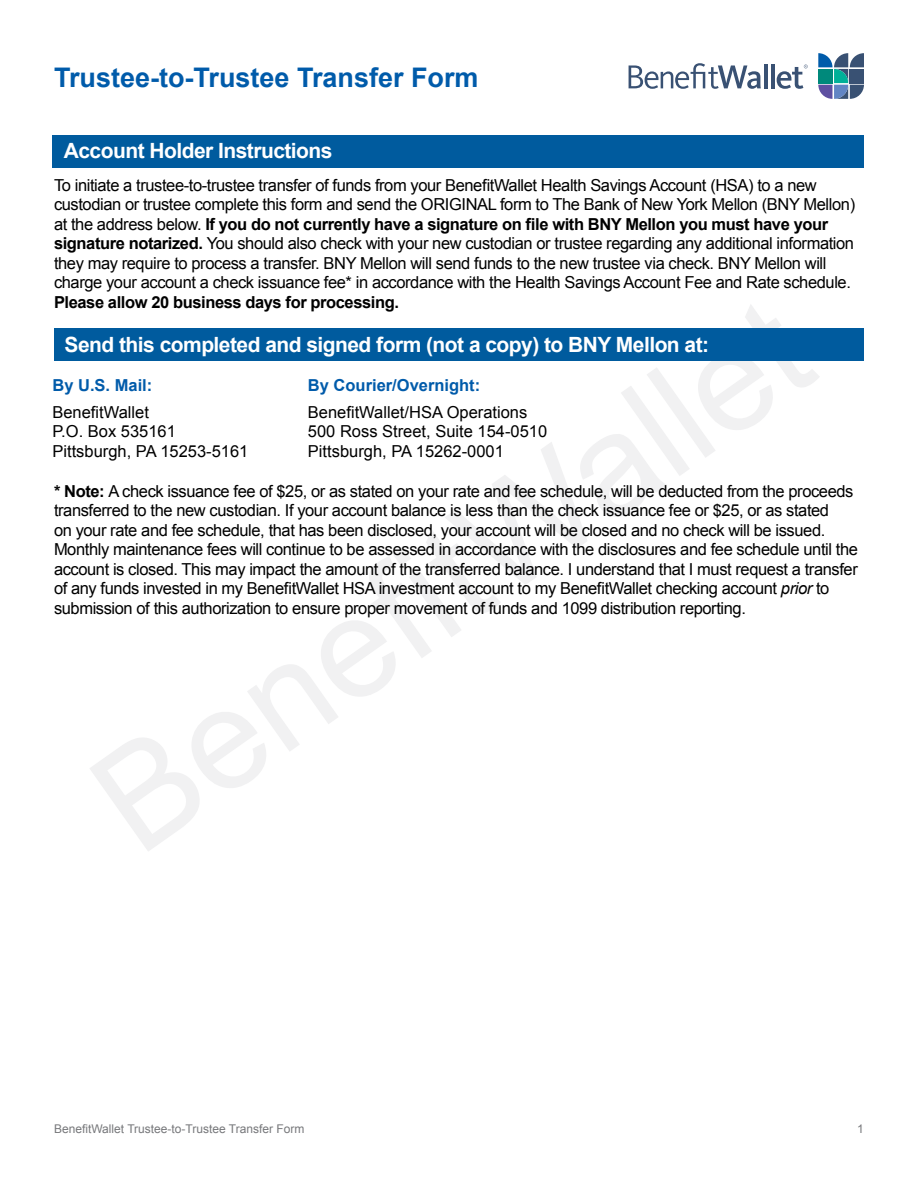
<style>
.page{position:relative;width:918px;height:1188px;background:#fff}
.page>*{position:absolute;margin:0;border:0;box-sizing:border-box;transform-origin:0 0}
.t1{font:700 27px "Arial";color:#005baa}
.t2{font:700 21px "Arial";letter-spacing:-.025em;color:#fff}
.t3{font:16.5px/19.5px "Arial";letter-spacing:-.025em;color:#000}
.t4{font:16.5px/19.5px "Arial";color:#000}
.t5{font:700 16.5px "Arial";letter-spacing:-.025em;color:#000}
.t6{font:700 16.5px "Arial";color:#005baa}
.t7{font:12px "Arial";color:#77787b}
.s1{font-weight:700}
.s2{font-style:italic}
</style>
<div class="page">
<div style="left:54px;top:328px;width:810px;height:33px;background:#005b9e"></div>
<div style="left:52px;top:135px;width:812px;height:32px;background:#005b9e"></div>
<svg style="left:818px;top:53px;width:46px;height:46px;background:#5d89a3"></svg>
<svg style="left:629px;top:63px;width:132px;height:26px"></svg>
<hr style="left:764px;top:64px;width:4px;height:24px;background:#395173">
<hr style="left:771px;top:64px;width:3px;height:24px;background:#395173">
<svg style="left:777px;top:65px;width:31px;height:24px"></svg>
<h1 class="t1" style="left:54px;top:60px;width:426px">Trustee-to-Trustee Transfer Form</h1>
<p class="t2" style="left:64px;top:136px;width:270px">Account Holder Instructions</p>
<p class="t3" style="left:54px;top:175px;width:803px">To initiate a trustee-to-trustee transfer of funds from your BenefitWallet Health Savings Account (HSA) to a new custodian or trustee complete this form and send the ORIGINAL form to The Bank of New York Mellon (BNY Mellon) at the address below. <span class="s1">If you do not currently have a signature on file with BNY Mellon you must have your signature notarized.</span> You should also check with your new custodian or trustee regarding any additional information they may require to process a transfer. BNY Mellon will send funds to the new trustee via check. BNY Mellon will charge your account a check issuance fee* in accordance with the Health Savings Account Fee and Rate schedule.</p>
<p class="t5" style="left:54px;top:291px;width:347px">Please allow 20 business days for processing.</p>
<p class="t2" style="left:65px;top:331px;width:646px">Send this completed and signed form (not a copy) to BNY Mellon at:</p>
<p class="t6" style="left:52px;top:375px;width:101px">By U.S. Mail:</p>
<p class="t4" style="left:52px;top:402px;width:197px">BenefitWallet<br>P.O. Box 535161<br>Pittsburgh, PA 15253-5161</p>
<p class="t6" style="left:308px;top:375px;width:174px">By Courier/Overnight:</p>
<p class="t4" style="left:308px;top:402px;width:241px">BenefitWallet/HSA Operations<br>500 Ross Street, Suite 154-0510<br>Pittsburgh, PA 15262-0001</p>
<p class="t3" style="left:54px;top:481px;width:806px"><span class="s1">* Note:</span> A check issuance fee of $25, or as stated on your rate and fee schedule, will be deducted from the proceeds transferred to the new custodian. If your account balance is less than the check issuance fee or $25, or as stated<br>on your rate and fee schedule, that has been disclosed, your account will be closed and no check will be issued.<br>Monthly maintenance fees will continue to be assessed in accordance with the disclosures and fee schedule until the account is closed. This may impact the amount of the transferred balance. I understand that I must request a transfer of any funds invested in my BenefitWallet HSA investment account to my BenefitWallet checking account <span class="s2">prior</span> to submission of this authorization to ensure proper movement of funds and 1099 distribution reporting.</p>
<p class="t7" style="left:54px;top:1121px;width:252px">BenefitWallet Trustee-to-Trustee Transfer Form</p>
<p class="t7" style="left:857px;top:1121px;width:8px">1</p>
</div>
